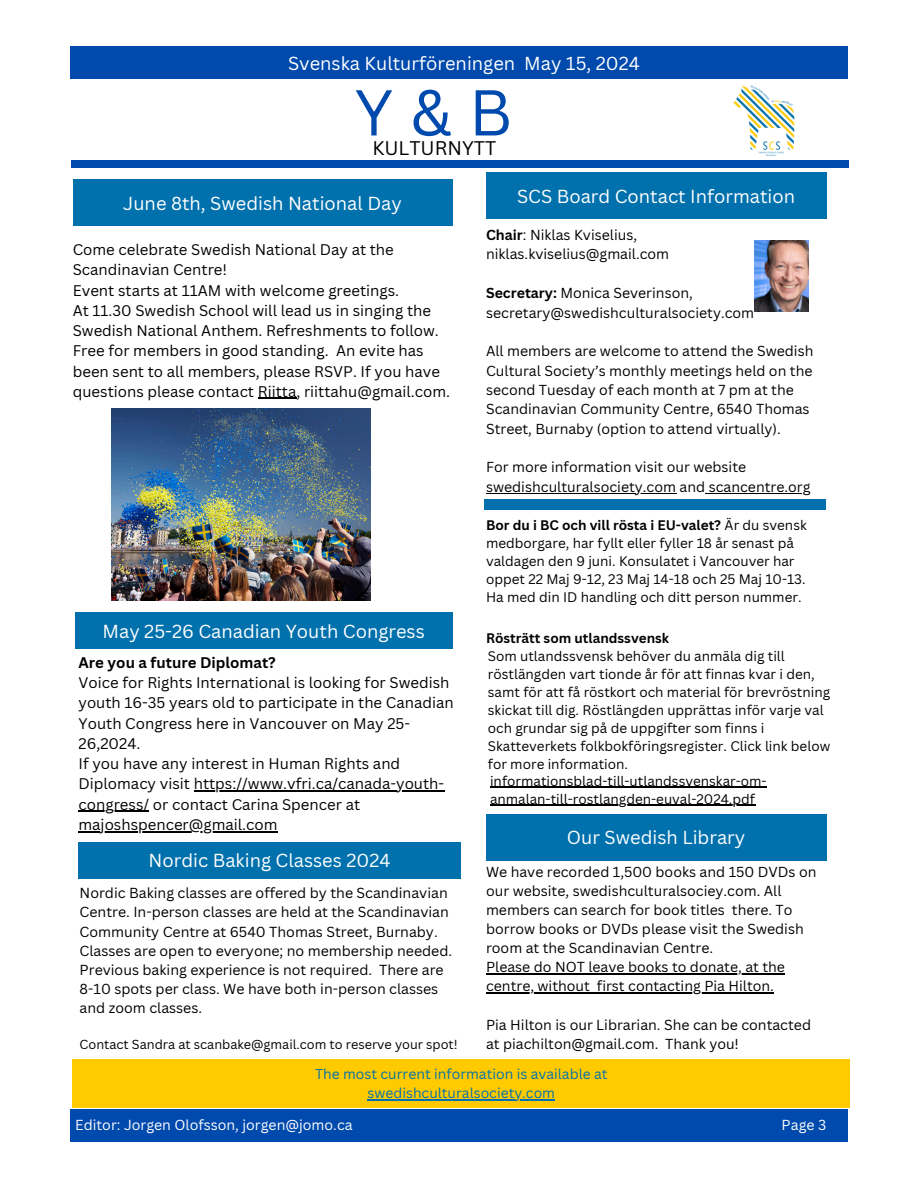
<style>
.page{position:relative;width:918px;height:1188px;background:#fff}
.page>*{position:absolute;margin:0;border:0;box-sizing:border-box;transform-origin:0 0}
.t1{font:63.3px "Canva Sans";color:#004aad}
.t2{font:19.2px "Canva Sans";color:#000}
.t3{font:18.3px "Canva Sans";color:#fff}
.t4{font:15px/20.2px "Canva Sans";color:#000}
.t5{font:700 15px "Canva Sans";color:#000}
.t6{font:14.1px/19.4px "Canva Sans";color:#000}
.t7{font:14.1px "Canva Sans";color:#fff}
.t8{font:13.95px "Canva Sans";color:#0071ad}
.t9{font:13.5px/18px "Canva Sans";color:#000}
.t10{font:700 13.5px "Canva Sans";color:#000}
.t11{font:12.75px "Canva Sans";color:#000}
.s1{font-weight:700}
</style>
<div class="page">
<div style="left:70px;top:1109px;width:778px;height:32px;background:#004aad"></div>
<div style="left:70px;top:46px;width:778px;height:33px;background:#004aad"></div>
<div style="left:73px;top:1059px;width:777px;height:49px;background:#ffca00"></div>
<hr style="left:368px;top:1099px;width:187px;height:1px;background:#0071ad">
<img style="left:733px;top:85px;width:62px;height:71px">
<div style="left:71px;top:161px;width:777px;height:7px;background:#004aad"></div>
<div style="left:486px;top:172px;width:340px;height:46px;background:#0071ad"></div>
<div style="left:486px;top:814px;width:340px;height:46px;background:#0071ad"></div>
<img style="left:755px;top:241px;width:54px;height:71px">
<div style="left:79px;top:842px;width:382px;height:36px;background:#0071ad"></div>
<hr style="left:486px;top:493px;width:190px;height:1px;background:#000">
<hr style="left:705px;top:493px;width:106px;height:1px;background:#000">
<div style="left:75px;top:613px;width:377px;height:36px;background:#0071ad"></div>
<div style="left:484px;top:500px;width:342px;height:10px;background:#0071ad"></div>
<div style="left:73px;top:180px;width:379px;height:46px;background:#0071ad"></div>
<img style="left:111px;top:409px;width:260px;height:191px">
<hr style="left:486px;top:973px;width:299px;height:2px;background:#000">
<hr style="left:486px;top:993px;width:104px;height:1px;background:#000">
<hr style="left:597px;top:993px;width:177px;height:1px;background:#000">
<hr style="left:490px;top:787px;width:277px;height:1px;background:#000">
<hr style="left:490px;top:805px;width:265px;height:1px;background:#000">
<hr style="left:194px;top:791px;width:250px;height:1px;background:#000">
<hr style="left:79px;top:811px;width:70px;height:1px;background:#000">
<hr style="left:79px;top:831px;width:199px;height:1px;background:#000">
<hr style="left:258px;top:398px;width:38px;height:1px;background:#000">
<h5 class="t3" style="left:288px;top:50px;width:353px">Svenska Kulturföreningen May 15, 2024</h5>
<h3 class="t1" style="left:355px;top:68px;width:159px">Y &amp; B</h3>
<h5 class="t2" style="left:372px;top:135px;width:125px">KULTURNYTT</h5>
<h5 class="t3" style="left:123px;top:190px;width:280px">June 8th, Swedish National Day</h5>
<p class="t4" style="left:73px;top:239px;width:379px">Come celebrate Swedish National Day at the Scandinavian Centre!<br>Event starts at 11AM with welcome greetings.<br>At 11.30 Swedish School will lead us in singing the Swedish National Anthem. Refreshments to follow.<br>Free for members in good standing. An evite has been sent to all members, please RSVP. If you have questions please contact Riitta, riittahu@gmail.com.</p>
<p class="t3" style="left:103px;top:618px;width:324px">May 25-26 Canadian Youth Congress</p>
<p class="t5" style="left:79px;top:652px;width:199px">Are you a future Diplomat?</p>
<p class="t4" style="left:79px;top:672px;width:377px">Voice for Rights International is looking for Swedish youth 16-35 years old to participate in the Canadian Youth Congress here in Vancouver on May 25- 26,2024.<br>If you have any interest in Human Rights and Diplomacy visit https://www.vfri.ca/canada-youth&shy;congress/ or contact Carina Spencer at majoshspencer@gmail.com</p>
<h5 class="t3" style="left:149px;top:847px;width:243px">Nordic Baking Classes 2024</h5>
<h5 class="t6" style="left:80px;top:883px;width:374px">Nordic Baking classes are offered by the Scandinavian Centre. In-person classes are held at the Scandinavian Community Centre at 6540 Thomas Street, Burnaby.<br>Classes are open to everyone; no membership needed.<br>Previous baking experience is not required. There are 8-10 spots per class. We have both in-person classes and zoom classes.</h5>
<h5 class="t11" style="left:80px;top:1035px;width:380px">Contact Sandra at scanbake@gmail.com to reserve your spot!</h5>
<h2 class="t3" style="left:517px;top:183px;width:280px">SCS Board Contact Information</h2>
<p class="t6" style="left:486px;top:225px;width:185px"><span class="s1">Chair</span>: Niklas Kviselius, niklas.kviselius@gmail.com</p>
<h3 class="t6" style="left:486px;top:283px;width:270px"><span class="s1">Secretary:</span> Monica Severinson, secretary@swedishculturalsociety.com</h3>
<h5 class="t6" style="left:486px;top:341px;width:329px">All members are welcome to attend the Swedish Cultural Society’s monthly meetings held on the second Tuesday of each month at 7 pm at the Scandinavian Community Centre, 6540 Thomas Street, Burnaby (option to attend virtually).</h5>
<h5 class="t6" style="left:486px;top:457px;width:262px">For more information visit our website</h5>
<h5 class="t6" style="left:486px;top:477px;width:326px">swedishculturalsociety.com and scancentre.org</h5>
<h5 class="t9" style="left:486px;top:516px;width:322px"><span class="s1">Bor du i BC och vill rösta i EU-valet?</span> Är du svensk medborgare, har fyllt eller fyller 18 år senast på valdagen den 9 juni. Konsulatet i Vancouver har oppet 22 Maj 9-12, 23 Maj 14-18 och 25 Maj 10-13.<br>Ha med din ID handling och ditt person nummer.</h5>
<h5 class="t10" style="left:486px;top:629px;width:185px">Rösträtt som utlandssvensk</h5>
<p class="t9" style="left:488px;top:647px;width:344px">Som utlandssvensk behöver du anmäla dig till röstlängden vart tionde år för att finnas kvar i den, samt för att få röstkort och material för brevröstning skickat till dig. Röstlängden upprättas inför varje val och grundar sig på de uppgifter som finns i Skatteverkets folkbokföringsregister. Click link below for more information.</p>
<p class="t9" style="left:490px;top:772px;width:278px">informationsblad-till-utlandssvenskar-om&shy;anmalan-till-rostlangden-euval-2024.pdf</p>
<p class="t3" style="left:567px;top:824px;width:180px">Our Swedish Library</p>
<p class="t6" style="left:486px;top:862px;width:332px">We have recorded 1,500 books and 150 DVDs on our website, swedishculturalsociey.com. All members can search for book titles there. To borrow books or DVDs please visit the Swedish room at the Scandinavian Centre.</p>
<h5 class="t6" style="left:486px;top:957px;width:300px">Please do NOT leave books to donate, at the</h5>
<h3 class="t6" style="left:486px;top:976px;width:105px">centre, without</h3>
<h5 class="t6" style="left:597px;top:976px;width:179px">first contacting Pia Hilton.</h5>
<h5 class="t6" style="left:486px;top:1015px;width:326px">Pia Hilton is our Librarian. She can be contacted at piachilton@gmail.com. Thank you!</h5>
<p class="t8" style="left:315px;top:1064px;width:294px">The most current information is available at</p>
<h3 class="t8" style="left:368px;top:1083px;width:189px">swedishculturalsociety.com</h3>
<h5 class="t7" style="left:75px;top:1115px;width:279px">Editor: Jorgen Olofsson, jorgen@jomo.ca</h5>
<h4 class="t7" style="left:782px;top:1115px;width:46px">Page 3</h4>
</div>
